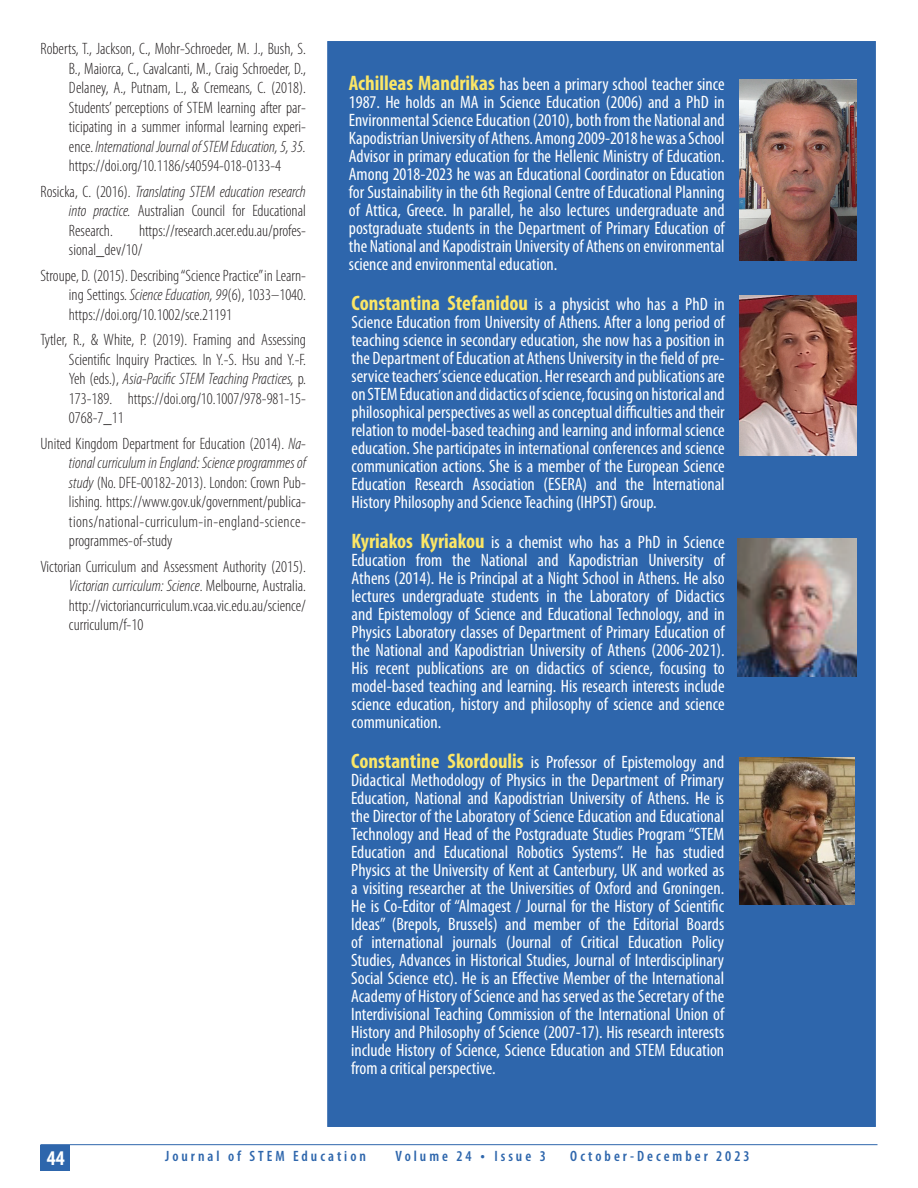
<style>
.page{position:relative;width:918px;height:1188px;background:#fff}
.page>*{position:absolute;margin:0;border:0;box-sizing:border-box;transform-origin:0 0}
.t1{font:700 condensed 21px "Myriad Pro";color:#fff}
.t2{font:condensed 18px/18px "Myriad Pro";color:#fff;text-align:justify}
.t3{font:300 condensed 16.5px/19.5px "Myriad Pro";color:#231f20;text-align:justify}
.t4{font:600 condensed 15px "Myriad Pro";letter-spacing:.2em;color:#2e66ac}
.s1{font-style:italic}
.s2{font-weight:700;font-size:21px;color:#fbe666}
.s3{font-size:16.5px}
</style>
<div class="page">
<hr style="left:40px;top:1144px;width:838px;height:1px;background:#2e66ac">
<div style="left:40px;top:1145px;width:30px;height:26px;background:#2e66ac"></div>
<div style="left:327px;top:41px;width:549px;height:1086px;background:#2e66ac;border:1px solid #2e66ac"></div>
<img style="left:740px;top:80px;width:117px;height:180px">
<img style="left:738px;top:538px;width:119px;height:138px">
<img style="left:740px;top:757px;width:114px;height:147px">
<img style="left:740px;top:296px;width:116px;height:160px">
<p class="t3" style="left:69px;top:39px;width:239px;text-indent:-28px">Roberts, T., Jackson, C., Mohr-Schroeder, M. J., Bush, S.<br>B., Maiorca, C., Cavalcanti, M., Craig Schroeder, D., Delaney, A., Putnam, L., &amp; Cremeans, C. (2018).<br>Students’ perceptions of STEM learning after par&shy;ticipating in a summer informal learning experi&shy;ence. <span class="s1">International Journal of STEM Education, 5, 35. </span>https://doi.org/10.1186/s40594-018-0133-4</p>
<p class="t3" style="left:69px;top:181px;width:239px;text-indent:-28px">Rosicka, C. (2016). <span class="s1">Translating STEM education research into practice.</span> Australian Council for Educational Research.</p>
<p class="t3" style="left:69px;top:220px;width:239px;text-indent:70px">https://research.acer.edu.au/profes&shy;sional_dev/10/</p>
<p class="t3" style="left:69px;top:265px;width:239px;text-indent:-28px">Stroupe, D. (2015). Describing “Science Practice” in Learn&shy;ing Settings. <span class="s1">Science Education, 99</span>(6), 1033–1040. https://doi.org/10.1002/sce.21191</p>
<p class="t3" style="left:69px;top:330px;width:239px;text-indent:-28px">Tytler, R., &amp; White, P. (2019). Framing and Assessing Scientific Inquiry Practices. In Y.-S. Hsu and Y.-F.<br>Yeh (eds.), <span class="s1">Asia-Pacific STEM Teaching Practices,</span> p.<br>173-189. https://doi.org/10.1007/978-981-15- 0768-7_11</p>
<p class="t3" style="left:69px;top:433px;width:239px;text-indent:-28px">United Kingdom Department for Education (2014). <span class="s1">Na&shy;tional curriculum in England: Science programmes of study</span> (No. DFE-00182-2013). London: Crown Pub&shy;lishing. https://www.gov.uk/government/publica&shy;tions/national-curriculum-in-england-science&shy;programmes-of-study</p>
<p class="t3" style="left:69px;top:556px;width:239px;text-indent:-28px">Victorian Curriculum and Assessment Authority (2015).<br><span class="s1">Victorian curriculum: Science</span>. Melbourne, Australia. http://victoriancurriculum.vcaa.vic.edu.au/science/ curriculum/f-10</p>
<p class="t2" style="left:349px;top:75px;width:377px"><span class="s2">Achilleas Mandrikas</span> has been a primary school teacher since 1987. He holds an MA in Science Education (2006) and a PhD in Environmental Science Education (2010), both from the National and Kapodistrian University of Athens. Among 2009-2018 he was a School Advisor in primary education for the Hellenic Ministry of Education.<br>Among 2018-2023 he was an Educational Coordinator on Education for Sustainability in the 6th Regional Centre of Educational Planning of Attica, Greece. In parallel, he also lectures undergraduate and postgraduate students in the Department of Primary Education of the National and Kapodistrain University of Athens on environmental science and environmental education.</p>
<p class="t2" style="left:352px;top:294px;width:375px"><span class="s2">Constantina Stefanidou</span> is a physicist who has a PhD in Science Education from University of Athens. After a long period of teaching science in secondary education, she now has a position in the Department of Education at Athens University in the field of pre&shy;service teachers’science education. Her research and publications are on STEM Education and didactics of science, focusing on historical and philosophical perspectives as well as conceptual difficulties and their relation to model-based teaching and learning and informal science education. She participates in international conferences and science communication actions. She is a member of the European Science Education Research Association (ESERA) and the International History Philosophy and Science Teaching (IHPST) Group.</p>
<p class="t2" style="left:352px;top:533px;width:375px"><span class="s2">Kyriakos Kyriakou</span> is a chemist who has a PhD in Science Education from the National and Kapodistrian University of Athens (2014). He is Principal at a Night School in Athens. He also lectures undergraduate students in the Laboratory of Didactics and Epistemology of Science and Educational Technology, and in Physics Laboratory classes of Department of Primary Education of the National and Kapodistrian University of Athens (2006-2021).<br>His recent publications are on didactics of science, focusing to model-based teaching and learning. His research interests include science education, history and philosophy of science and science communication.</p>
<p class="t2" style="left:351px;top:752px;width:375px"><span class="s2">Constantine Skordoulis</span> is Professor of Epistemology and Didactical Methodology of Physics in the Department of Primary Education, National and Kapodistrian University of Athens. He is the Director of the Laboratory of Science Education and Educational Technology and Head of the Postgraduate Studies Program “STEM Education and Educational Robotics Systems”. He has studied Physics at the University of Kent at Canterbury, UK and worked as a visiting researcher at the Universities of Oxford and Groningen.<br>He is Co-Editor of “Almagest / Journal for the History of Scientific Ideas” (Brepols, Brussels) and member of the Editorial Boards of international journals (Journal of Critical Education Policy Studies, Advances in Historical Studies, Journal of Interdisciplinary Social Science etc). He is an Effective Member of the International Academy of History of Science and has served as the Secretary of the Interdivisional Teaching Commission of the International Union of History and Philosophy of Science (2007-17). His research interests include History of Science, Science Education and STEM Education from a critical perspective.</p>
<p class="t1" style="left:47px;top:1145px;width:19px">44</p>
<p class="t4" style="left:165px;top:1147px;width:202px">Journal of STEM Education</p>
<p class="t4" style="left:396px;top:1147px;width:152px">Volume 24 <span class="s3">•</span> Issue 3</p>
<p class="t4" style="left:570px;top:1147px;width:181px">October-December 2023</p>
</div>
